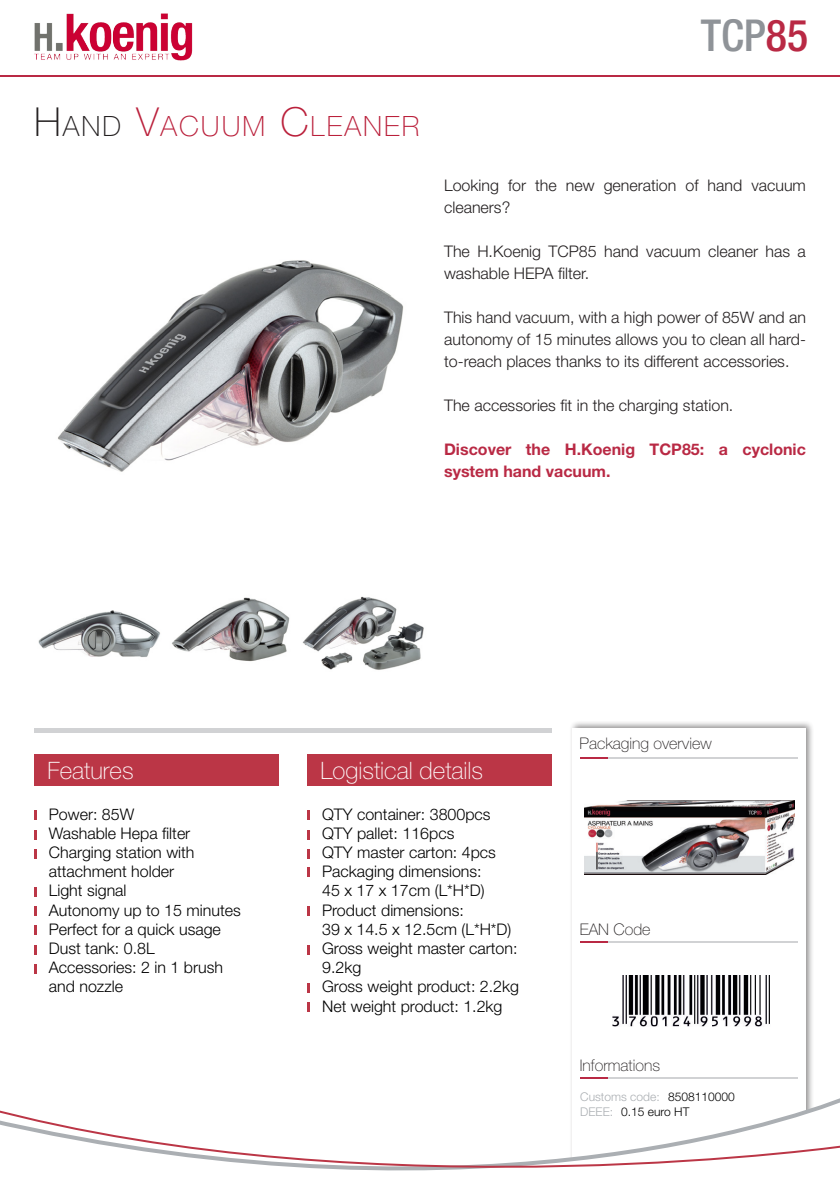
<style>
.page{position:relative;width:840px;height:1191px;background:#fff}
.page>*{position:absolute;margin:0;border:0;box-sizing:border-box;transform-origin:0 0}
.t1{font:500 condensed 44px "Helvetica Neue";color:#8f9398}
.t2{font:100 28px "Helvetica Neue";letter-spacing:.07em;color:#ba203b}
.t3{font:100 24px "Helvetica Neue";color:#fff}
.t4{font:300 16px/19.2px "Helvetica Neue";color:#000}
.t5{font:300 16px/22px "Helvetica Neue";color:#231f20}
.t6{font:700 16px/22px "Helvetica Neue";color:#b92944}
.t7{font:100 16px "Helvetica Neue";color:#231f20}
.t8{font:300 12px "Helvetica Neue";color:#000}
.t9{font:300 12px "Helvetica Neue";color:#abafb3}
.s1{font-size:40px;color:#231f20}
.s2{color:#231f20}
.s3{font-size:40px}
.s4{color:#b92944}
</style>
<div class="page">
<div style="left:569px;top:720px;width:245px;height:471px;background:#231f20;opacity:.5"></div>
<div style="left:572px;top:729px;width:233px;height:462px;background:#fff"></div>
<svg style="left:580px;top:1077px;width:27px;height:1px"></svg>
<hr style="left:607px;top:1077px;width:190px;height:1px;background:#d1d2d4">
<svg style="left:580px;top:941px;width:27px;height:1px"></svg>
<hr style="left:607px;top:941px;width:190px;height:1px;background:#d1d2d4">
<hr style="left:580px;top:757px;width:27px;height:2px;background:#b92944">
<hr style="left:607px;top:757px;width:190px;height:2px;background:#d1d2d4">
<hr style="left:0;top:75px;width:839px;height:1px;background:#b92944">
<img style="left:34px;top:13px;width:159px;height:48px">
<hr style="left:34px;top:729px;width:517px;height:4px;background:#d1d2d4">
<div style="left:34px;top:754px;width:244px;height:31px;background:#bb3646"></div>
<div style="left:307px;top:754px;width:244px;height:31px;background:#bb3646"></div>
<svg style="left:307px;top:810px;width:2px;height:9px"></svg>
<svg style="left:34px;top:810px;width:2px;height:9px"></svg>
<svg style="left:307px;top:868px;width:2px;height:9px"></svg>
<svg style="left:34px;top:887px;width:2px;height:9px"></svg>
<svg style="left:34px;top:906px;width:2px;height:9px"></svg>
<svg style="left:34px;top:926px;width:2px;height:9px"></svg>
<svg style="left:34px;top:945px;width:2px;height:9px"></svg>
<svg style="left:34px;top:964px;width:2px;height:9px"></svg>
<svg style="left:307px;top:983px;width:2px;height:9px"></svg>
<svg style="left:307px;top:830px;width:2px;height:9px"></svg>
<svg style="left:34px;top:830px;width:2px;height:9px"></svg>
<svg style="left:307px;top:945px;width:2px;height:9px"></svg>
<svg style="left:307px;top:1002px;width:2px;height:9px"></svg>
<svg style="left:307px;top:849px;width:2px;height:9px"></svg>
<svg style="left:34px;top:849px;width:2px;height:9px"></svg>
<svg style="left:307px;top:906px;width:2px;height:9px"></svg>
<img style="left:584px;top:800px;width:210px;height:74px">
<img style="left:612px;top:975px;width:158px;height:52px">
<img style="left:58px;top:260px;width:346px;height:212px">
<img style="left:38px;top:610px;width:122px;height:47px">
<img style="left:172px;top:597px;width:118px;height:65px">
<img style="left:302px;top:596px;width:122px;height:74px">
<svg style="left:0;top:1104px;width:839px;height:87px"></svg>
<p class="t2" style="left:34px;top:110px;width:386px"><span class="s1">H</span><span class="s2">AND</span> <span class="s3">V</span>ACUUM <span class="s3">C</span>LEANER</p>
<p class="t1" style="left:700px;top:9px;width:109px">TCP<span class="s4">85</span></p>
<p class="t5" style="left:444px;top:174px;width:363px">Looking for the new generation of hand vacuum cleaners?</p>
<p class="t5" style="left:444px;top:240px;width:363px">The H.Koenig TCP85 hand vacuum cleaner has a washable HEPA filter.</p>
<p class="t5" style="left:444px;top:306px;width:363px;text-align:justify">This hand vacuum, with a high power of 85W and an autonomy of 15 minutes allows you to clean all hard&shy;to-reach places thanks to its different accessories.</p>
<p class="t5" style="left:444px;top:394px;width:290px">The accessories fit in the charging station.</p>
<p class="t6" style="left:444px;top:438px;width:363px">Discover the H.Koenig TCP85: a cyclonic system hand vacuum.</p>
<p class="t7" style="left:579px;top:734px;width:133px">Packaging overview</p>
<p class="t3" style="left:47px;top:757px;width:88px">Features</p>
<p class="t3" style="left:320px;top:757px;width:164px">Logistical details</p>
<p class="t4" style="left:49px;top:804px;width:87px">Power: 85W</p>
<p class="t4" style="left:49px;top:823px;width:143px">Washable Hepa filter</p>
<p class="t4" style="left:49px;top:842px;width:147px">Charging station with</p>
<p class="t4" style="left:49px;top:861px;width:127px">attachment holder</p>
<p class="t4" style="left:49px;top:880px;width:79px">Light signal</p>
<p class="t4" style="left:49px;top:900px;width:193px">Autonomy up to 15 minutes</p>
<p class="t4" style="left:49px;top:919px;width:173px">Perfect for a quick usage</p>
<p class="t4" style="left:49px;top:938px;width:107px">Dust tank: 0.8L</p>
<p class="t4" style="left:49px;top:957px;width:175px">Accessories: 2 in 1 brush</p>
<p class="t4" style="left:49px;top:976px;width:76px">and nozzle</p>
<p class="t4" style="left:322px;top:804px;width:198px">QTY container: 3800pcs<br>QTY pallet: 116pcs<br>QTY master carton: 4pcs<br>Packaging dimensions:<br>45 x 17 x 17cm (L*H*D)<br>Product dimensions:<br>39 x 14.5 x 12.5cm (L*H*D)<br>Gross weight master carton:<br>9.2kg<br>Gross weight product: 2.2kg<br>Net weight product: 1.2kg</p>
<p class="t7" style="left:579px;top:919px;width:72px">EAN Code</p>
<p class="t7" style="left:579px;top:1056px;width:82px">Informations</p>
<p class="t9" style="left:580px;top:1089px;width:81px">Customs code:</p>
<p class="t9" style="left:580px;top:1104px;width:34px">DEEE:</p>
<p class="t8" style="left:621px;top:1104px;width:70px">0.15 euro HT</p>
<p class="t8" style="left:667px;top:1089px;width:68px">8508110000</p>
</div>
